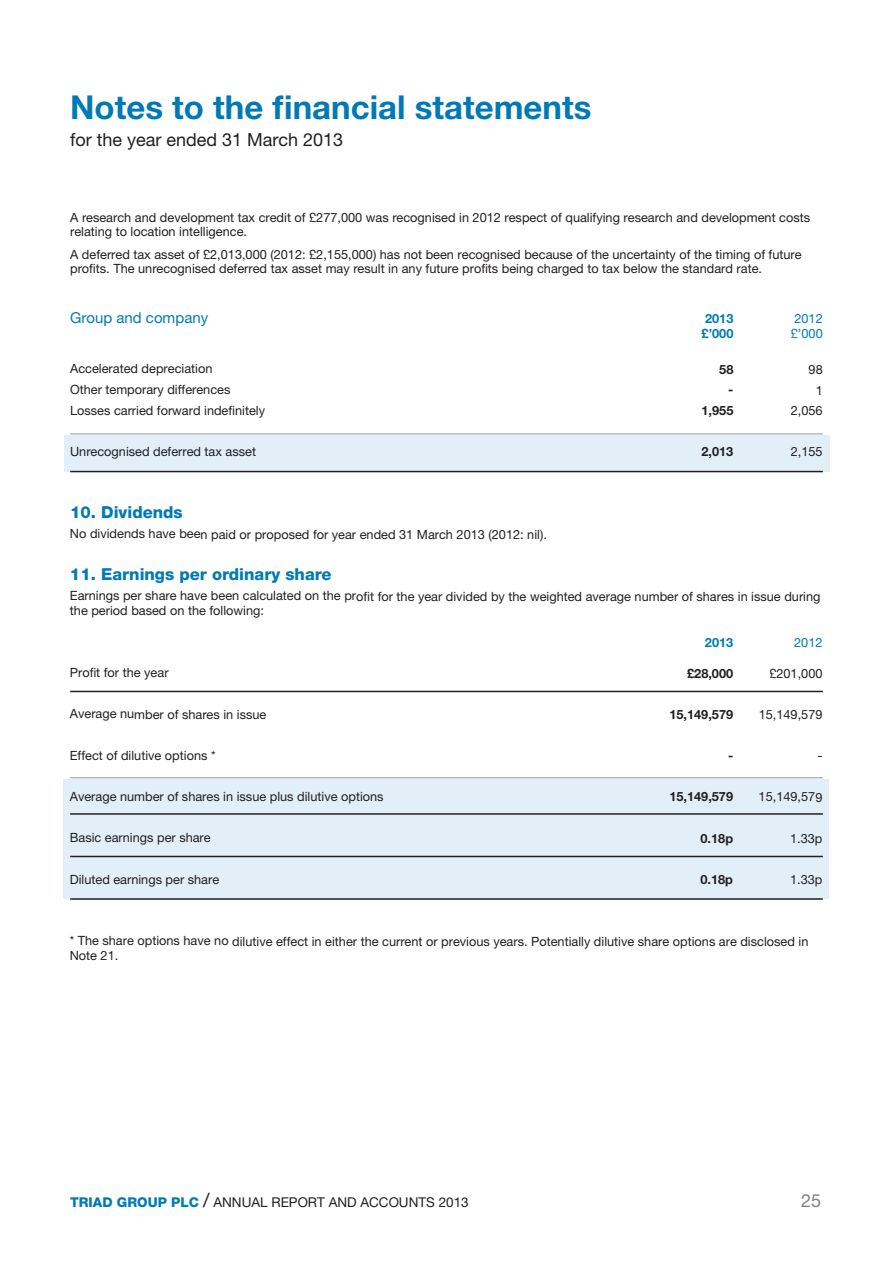
<style>
.page{position:relative;width:893px;height:1263px;background:#fff}
.page>*{position:absolute;margin:0;border:0;box-sizing:border-box;transform-origin:0 0}
.t1{font:700 33px "Helvetica Neue LT Pro";color:#007ab6}
.t2{font:18px "Helvetica Neue LT Pro";color:#231f20}
.t3{font:18px "Helvetica Neue LT Pro";color:#808285}
.t4{font:800 16.5px "Helvetica Neue LT Pro";color:#007ab6}
.t5{font:15px "Helvetica Neue LT Pro";color:#007ab6}
.t6{font:13.5px "Helvetica Neue LT Pro";color:#231f20}
.t7{font:12.75px/14.1px "Helvetica Neue LT Pro";color:#231f20}
.t8{font:700 12.75px "Helvetica Neue LT Pro";color:#231f20}
.t9{font:700 12.75px "Helvetica Neue LT Pro";color:#007ab6}
.t10{font:12.75px "Helvetica Neue LT Pro";color:#007ab6}
.s1{font-weight:800;color:#007ab6}
.s2{font-size:19.5px}
</style>
<div class="page">
<div style="left:64px;top:779px;width:765px;height:120px;background:#e2eff9"></div>
<div style="left:64px;top:435px;width:765px;height:37px;background:#e2eff9"></div>
<hr style="left:70px;top:433px;width:753px;height:1px;background:#939598">
<hr style="left:70px;top:471px;width:753px;height:1px;background:#231f20">
<hr style="left:70px;top:777px;width:753px;height:1px;background:#939598">
<hr style="left:70px;top:813px;width:753px;height:2px;background:#231f20">
<hr style="left:70px;top:856px;width:753px;height:1px;background:#231f20">
<hr style="left:70px;top:898px;width:753px;height:2px;background:#231f20">
<hr style="left:70px;top:691px;width:753px;height:1px;background:#231f20">
<h1 class="t1" style="left:70px;top:96px;width:523px">Notes to the financial statements</h1>
<h2 class="t2" style="left:70px;top:133px;width:275px">for the year ended 31 March 2013</h2>
<p class="t7" style="left:70px;top:212px;width:741px">A research and development tax credit of £277,000 was recognised in 2012 respect of qualifying research and development costs relating to location intelligence.</p>
<p class="t7" style="left:70px;top:249px;width:733px">A deferred tax asset of £2,013,000 (2012: £2,155,000) has not been recognised because of the uncertainty of the timing of future profits. The unrecognised deferred tax asset may result in any future profits being charged to tax below the standard rate.</p>
<p class="t5" style="left:70px;top:312px;width:140px">Group and company</p>
<p class="t9" style="left:705px;top:314px;width:30px">2013</p>
<p class="t10" style="left:794px;top:314px;width:30px">2012</p>
<p class="t9" style="left:702px;top:329px;width:33px">£’000</p>
<p class="t10" style="left:791px;top:329px;width:33px">£’000</p>
<p class="t7" style="left:70px;top:363px;width:144px">Accelerated depreciation</p>
<p class="t8" style="left:719px;top:365px;width:16px">58</p>
<p class="t7" style="left:809px;top:363px;width:16px">98</p>
<p class="t7" style="left:70px;top:384px;width:162px">Other temporary differences</p>
<p class="t8" style="left:728px;top:385px;width:7px">-</p>
<p class="t7" style="left:816px;top:384px;width:9px">1</p>
<p class="t7" style="left:70px;top:404px;width:197px">Losses carried forward indefinitely</p>
<p class="t8" style="left:701px;top:406px;width:33px">1,955</p>
<p class="t7" style="left:791px;top:405px;width:33px">2,056</p>
<p class="t7" style="left:70px;top:446px;width:188px">Unrecognised deferred tax asset</p>
<p class="t8" style="left:701px;top:447px;width:33px">2,013</p>
<p class="t7" style="left:791px;top:446px;width:33px">2,155</p>
<p class="t4" style="left:70px;top:506px;width:114px">10. Dividends</p>
<p class="t7" style="left:70px;top:528px;width:478px">No dividends have been paid or proposed for year ended 31 March 2013 (2012: nil).</p>
<p class="t4" style="left:70px;top:568px;width:263px">11. Earnings per ordinary share</p>
<p class="t7" style="left:70px;top:590px;width:752px">Earnings per share have been calculated on the profit for the year divided by the weighted average number of shares in issue during the period based on the following:</p>
<p class="t9" style="left:705px;top:638px;width:30px">2013</p>
<p class="t10" style="left:794px;top:638px;width:30px">2012</p>
<p class="t7" style="left:70px;top:667px;width:100px">Profit for the year</p>
<p class="t8" style="left:687px;top:668px;width:48px">£28,000</p>
<p class="t7" style="left:769px;top:667px;width:55px">£201,000</p>
<p class="t7" style="left:70px;top:708px;width:198px">Average number of shares in issue</p>
<p class="t8" style="left:669px;top:710px;width:65px">15,149,579</p>
<p class="t7" style="left:759px;top:709px;width:65px">15,149,579</p>
<p class="t7" style="left:70px;top:749px;width:147px">Effect of dilutive options *</p>
<p class="t8" style="left:728px;top:751px;width:7px">-</p>
<p class="t7" style="left:817px;top:750px;width:6px">-</p>
<p class="t7" style="left:70px;top:791px;width:315px">Average number of shares in issue plus dilutive options</p>
<p class="t8" style="left:669px;top:792px;width:65px">15,149,579</p>
<p class="t7" style="left:759px;top:791px;width:65px">15,149,579</p>
<p class="t7" style="left:70px;top:832px;width:142px">Basic earnings per share</p>
<p class="t8" style="left:700px;top:833px;width:34px">0.18p</p>
<p class="t7" style="left:790px;top:832px;width:34px">1.33p</p>
<p class="t7" style="left:70px;top:873px;width:151px">Diluted earnings per share</p>
<p class="t8" style="left:700px;top:875px;width:34px">0.18p</p>
<p class="t7" style="left:790px;top:874px;width:34px">1.33p</p>
<p class="t7" style="left:70px;top:935px;width:740px">* The share options have no dilutive effect in either the current or previous years. Potentially dilutive share options are disclosed in<br>Note 21.</p>
<p class="t6" style="left:70px;top:1197px;width:400px"><span class="s1">TRIAD GROUP PLC</span> <span class="s2">/</span> ANNUAL REPORT AND ACCOUNTS 2013</p>
<h2 class="t3" style="left:801px;top:1194px;width:22px">25</h2>
</div>
